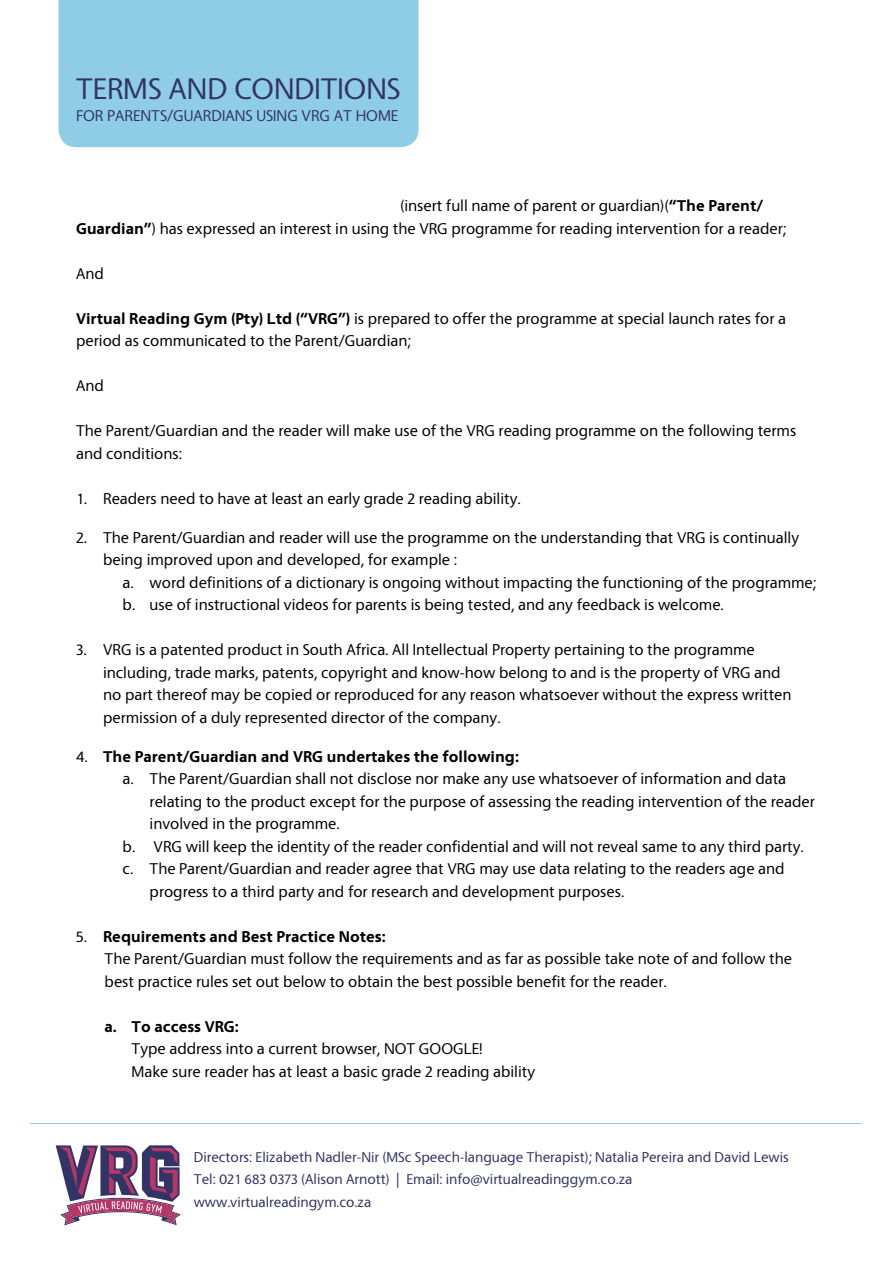
<style>
.page{position:relative;width:893px;height:1263px;background:#fff}
.page>*{position:absolute;margin:0;border:0;box-sizing:border-box;transform-origin:0 0}
.t1{font:31.5px "Vegur";color:#323366}
.t2{font:16.5px/22.5px "Vegur";color:#000}
.t3{font:700 16.5px "Vegur";color:#000}
.t4{font:16.5px "Vegur";color:#323366}
.t5{font:15px/22.5px "Vegur";color:#323266}
.s1{font-weight:700}
.s2{font-weight:400}
</style>
<div class="page">
<svg style="left:55px;top:1145px;width:126px;height:80px"></svg>
<hr style="left:104px;top:1152px;width:4px;height:42px;background:#333466">
<div style="left:58px;top:0;width:360px;height:147px;background:#8fcde6"></div>
<hr style="left:30px;top:1123px;width:830px;height:1px;background:#8fcde6">
<h1 class="t1" style="left:76px;top:75px;width:326px">TERMS AND CONDITIONS</h1>
<p class="t4" style="left:76px;top:109px;width:324px">FOR PARENTS/GUARDIANS USING VRG AT HOME</p>
<p class="t2" style="left:76px;top:196px;width:712px;text-indent:324px">(insert full name of parent or guardian)(<span class="s1">“The Parent/<br>Guardian”</span>) has expressed an interest in using the VRG programme for reading intervention for a reader;</p>
<p class="t2" style="left:76px;top:263px;width:29px">And</p>
<p class="t2" style="left:76px;top:308px;width:711px"><span class="s1">Virtual Reading Gym (Pty) Ltd (“VRG”)</span> is prepared to offer the programme at special launch rates for a period as communicated to the Parent/Guardian;</p>
<p class="t2" style="left:76px;top:376px;width:29px">And</p>
<p class="t2" style="left:76px;top:421px;width:722px">The Parent/Guardian and the reader will make use of the VRG reading programme on the following terms and conditions:</p>
<p class="t2" style="left:76px;top:488px;width:446px">1. Readers need to have at least an early grade 2 reading ability.</p>
<p class="t2" style="left:103px;top:527px;width:698px;text-indent:-27px">2. The Parent/Guardian and reader will use the programme on the understanding that VRG is continually being improved upon and developed, for example :</p>
<p class="t2" style="left:123px;top:572px;width:695px">a. word definitions of a dictionary is ongoing without impacting the functioning of the programme; b. use of instructional videos for parents is being tested, and any feedback is welcome.</p>
<p class="t2" style="left:103px;top:640px;width:690px;text-indent:-27px">3. VRG is a patented product in South Africa. All Intellectual Property pertaining to the programme including, trade marks, patents, copyright and know-how belong to and is the property of VRG and no part thereof may be copied or reproduced for any reason whatsoever without the express written permission of a duly represented director of the company.</p>
<p class="t3" style="left:76px;top:749px;width:444px"><span class="s2">4.</span> The Parent/Guardian and VRG undertakes the following:</p>
<p class="t2" style="left:123px;top:769px;width:665px">a. The Parent/Guardian shall not disclose nor make any use whatsoever of information and data</p>
<p class="t2" style="left:150px;top:791px;width:667px">relating to the product except for the purpose of assessing the reading intervention of the reader</p>
<p class="t2" style="left:150px;top:814px;width:192px">involved in the programme.</p>
<p class="t2" style="left:123px;top:836px;width:683px">b. VRG will keep the identity of the reader confidential and will not reveal same to any third party.</p>
<p class="t2" style="left:123px;top:859px;width:663px">c. The Parent/Guardian and reader agree that VRG may use data relating to the readers age and</p>
<p class="t2" style="left:150px;top:881px;width:476px">progress to a third party and for research and development purposes.</p>
<p class="t2" style="left:105px;top:926px;width:689px;text-indent:-28px">5. <span class="s1">Requirements and Best Practice Notes:<br></span>The Parent/Guardian must follow the requirements and as far as possible take note of and follow the best practice rules set out below to obtain the best possible benefit for the reader.</p>
<p class="t3" style="left:105px;top:1019px;width:136px">a. To access VRG:</p>
<p class="t2" style="left:132px;top:1039px;width:405px">Type address into a current browser, NOT GOOGLE!<br>Make sure reader has at least a basic grade 2 reading ability</p>
<p class="t5" style="left:194px;top:1147px;width:597px">Directors: Elizabeth Nadler-Nir (MSc Speech-language Therapist); Natalia Pereira and David Lewis<br>Tel: 021 683 0373 (Alison Arnott) | Email: info@virtualreadinggym.co.za www.virtualreadingym.co.za</p>
</div>
